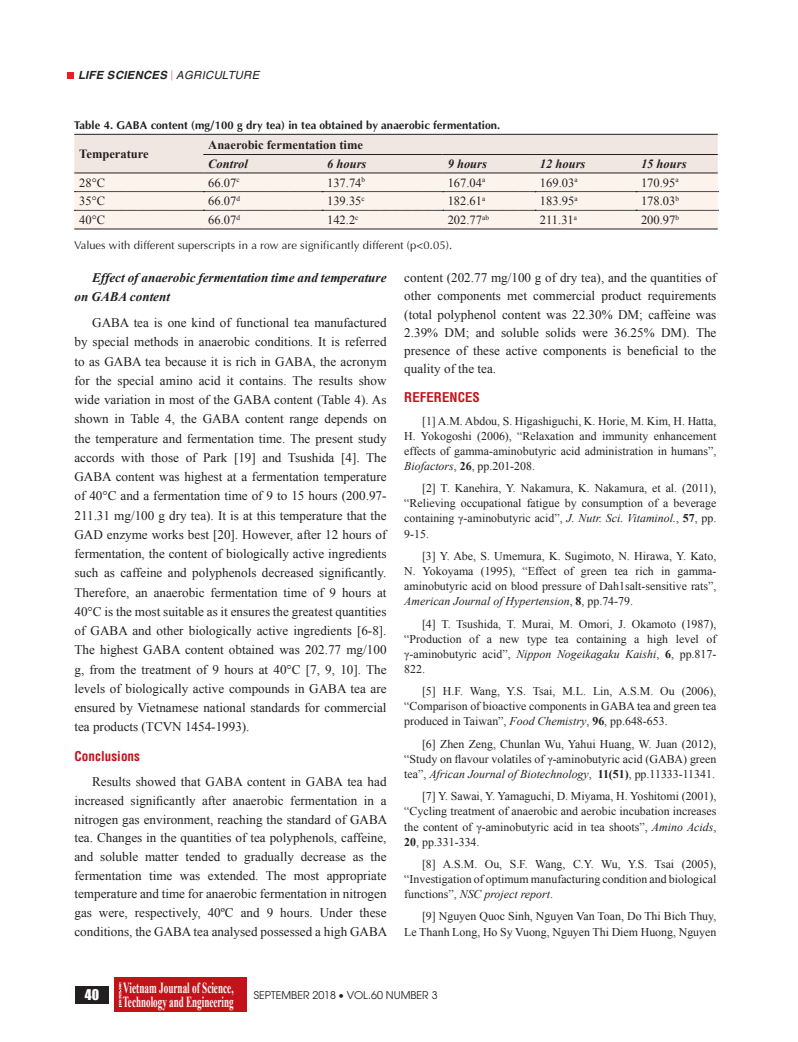
<style>
.page{position:relative;width:798px;height:1042px;background:#fff}
.page>*{position:absolute;margin:0;border:0;box-sizing:border-box;transform-origin:0 0}
.t1{font:700 15.38px/13.9px "Times New Roman";color:#fff;scale:.6 1}
.t2{font:13.75px "UTM Impact";color:#fff}
.t3{font:13.12px/19.2px "Times New Roman";color:#231f20;text-align:justify}
.t4{font:italic 700 13.12px/18.9px "Times New Roman";color:#231f20}
.t5{font:13.12px "VNI Helve Condense Bold";color:#c4121a}
.t6{font:12.5px "Times New Roman";color:#231f20}
.t7{font:700 12.5px "Times New Roman";color:#231f20}
.t8{font:italic 700 12.5px "Times New Roman";color:#231f20}
.t9{font:11.88px/15.1px "Times New Roman";color:#231f20;text-align:justify}
.t10{font:11.25px "UTM Aptima";color:#231f20}
.t11{font:700 11.25px "UTM Aptima";color:#231f20}
.t12{font:italic 700 11.25px "UTM Helve";color:#231f20}
.t13{font:10.62px "UTM Avo";color:#231f20}
.s1{font-weight:400}
.s2{font-style:italic}
.s3{font-weight:700}
</style>
<div class="page">
<div style="left:67px;top:73px;width:7px;height:6px;background:#ee1d23"></div>
<div style="left:75px;top:986px;width:33px;height:17px;background:#231f20"></div>
<div style="left:114px;top:977px;width:132px;height:34px;background:#c4121a"></div>
<svg style="left:119px;top:982px;width:2px;height:25px"></svg>
<div style="left:74px;top:135px;width:643px;height:38px;background:#f1e7e2"></div>
<div style="left:74px;top:174px;width:643px;height:55px;background:#fdf3ed"></div>
<hr style="left:74px;top:134px;width:129px;height:1px;background:#231f20">
<hr style="left:203px;top:134px;width:119px;height:1px;background:#231f20">
<hr style="left:322px;top:134px;width:120px;height:1px;background:#231f20">
<hr style="left:442px;top:134px;width:92px;height:1px;background:#231f20">
<hr style="left:534px;top:134px;width:101px;height:1px;background:#231f20">
<hr style="left:635px;top:134px;width:82px;height:1px;background:#231f20">
<hr style="left:203px;top:154px;width:119px;height:1px;background:#231f20">
<hr style="left:322px;top:154px;width:120px;height:1px;background:#231f20">
<hr style="left:442px;top:154px;width:92px;height:1px;background:#231f20">
<hr style="left:534px;top:154px;width:101px;height:1px;background:#231f20">
<hr style="left:635px;top:154px;width:82px;height:1px;background:#231f20">
<hr style="left:74px;top:173px;width:129px;height:1px;background:#231f20">
<hr style="left:203px;top:173px;width:119px;height:1px;background:#231f20">
<hr style="left:322px;top:173px;width:120px;height:1px;background:#231f20">
<hr style="left:442px;top:173px;width:92px;height:1px;background:#231f20">
<hr style="left:534px;top:173px;width:101px;height:1px;background:#231f20">
<hr style="left:635px;top:173px;width:82px;height:1px;background:#231f20">
<svg style="left:74px;top:191px;width:644px;height:1px"></svg>
<svg style="left:74px;top:210px;width:644px;height:1px"></svg>
<hr style="left:74px;top:229px;width:129px;height:1px;background:#231f20">
<hr style="left:203px;top:229px;width:119px;height:1px;background:#231f20">
<hr style="left:322px;top:229px;width:120px;height:1px;background:#231f20">
<hr style="left:442px;top:229px;width:92px;height:1px;background:#231f20">
<hr style="left:534px;top:229px;width:101px;height:1px;background:#231f20">
<hr style="left:635px;top:229px;width:82px;height:1px;background:#231f20">
<p class="t12" style="left:78px;top:66px;width:183px">LIFE SCIENCES <span class="s1">AGRICULTURE</span></p>
<p class="t11" style="left:74px;top:117px;width:427px">Table 4. GABA content (mg/100 g dry tea) in tea obtained by anaerobic fermentation.</p>
<p class="t7" style="left:79px;top:145px;width:71px">Temperature</p>
<p class="t7" style="left:208px;top:136px;width:156px">Anaerobic fermentation time</p>
<p class="t8" style="left:208px;top:155px;width:41px">Control</p>
<p class="t8" style="left:327px;top:155px;width:41px">6 hours</p>
<p class="t8" style="left:447px;top:155px;width:41px">9 hours</p>
<p class="t8" style="left:539px;top:155px;width:47px">12 hours</p>
<p class="t8" style="left:640px;top:155px;width:47px">15 hours</p>
<p class="t6" style="left:79px;top:174px;width:27px">28°C</p>
<p class="t6" style="left:208px;top:174px;width:33px">66.07<sup>c</sup></p>
<p class="t6" style="left:327px;top:174px;width:40px">137.74<sup>b</sup></p>
<p class="t6" style="left:447px;top:174px;width:39px">167.04<sup>a</sup></p>
<p class="t6" style="left:539px;top:174px;width:39px">169.03<sup>a</sup></p>
<p class="t6" style="left:640px;top:174px;width:39px">170.95<sup>a</sup></p>
<p class="t6" style="left:79px;top:193px;width:27px">35°C</p>
<p class="t6" style="left:208px;top:193px;width:33px">66.07<sup>d</sup></p>
<p class="t6" style="left:327px;top:193px;width:39px">139.35<sup>c</sup></p>
<p class="t6" style="left:447px;top:193px;width:39px">182.61<sup>a</sup></p>
<p class="t6" style="left:539px;top:193px;width:39px">183.95<sup>a</sup></p>
<p class="t6" style="left:640px;top:193px;width:40px">178.03<sup>b</sup></p>
<p class="t6" style="left:79px;top:211px;width:27px">40°C</p>
<p class="t6" style="left:208px;top:211px;width:33px">66.07<sup>d</sup></p>
<p class="t6" style="left:327px;top:211px;width:33px">142.2<sup>c</sup></p>
<p class="t6" style="left:447px;top:211px;width:43px">202.77<sup>ab</sup></p>
<p class="t6" style="left:539px;top:211px;width:39px">211.31<sup>a</sup></p>
<p class="t6" style="left:640px;top:211px;width:40px">200.97<sup>b</sup></p>
<p class="t10" style="left:74px;top:236px;width:379px">Values with different superscripts in a row are significantly different (p&lt;0.05).</p>
<p class="t4" style="left:74px;top:268px;width:313px;text-indent:18px">Effect of anaerobic fermentation time and temperature on GABA content</p>
<p class="t3" style="left:74px;top:313px;width:313px;text-indent:18px">GABA tea is one kind of functional tea manufactured by special methods in anaerobic conditions. It is referred to as GABA tea because it is rich in GABA, the acronym for the special amino acid it contains. The results show wide variation in most of the GABA content (Table 4). As shown in Table 4, the GABA content range depends on the temperature and fermentation time. The present study accords with those of Park [19] and Tsushida [4]. The GABA content was highest at a fermentation temperature of 40°C and a fermentation time of 9 to 15 hours (200.97- 211.31 mg/100 g dry tea). It is at this temperature that the GAD enzyme works best [20]. However, after 12 hours of fermentation, the content of biologically active ingredients such as caffeine and polyphenols decreased significantly.<br>Therefore, an anaerobic fermentation time of 9 hours at 40°C is the most suitable as it ensures the greatest quantities of GABA and other biologically active ingredients [6-8].<br>The highest GABA content obtained was 202.77 mg/100 g, from the treatment of 9 hours at 40°C [7, 9, 10]. The levels of biologically active compounds in GABA tea are ensured by Vietnamese national standards for commercial tea products (TCVN 1454-1993).</p>
<p class="t5" style="left:74px;top:745px;width:67px">Conclusions</p>
<p class="t3" style="left:74px;top:772px;width:314px;line-height:18.6px;text-indent:18px">Results showed that GABA content in GABA tea had increased significantly after anaerobic fermentation in a nitrogen gas environment, reaching the standard of GABA tea. Changes in the quantities of tea polyphenols, caffeine, and soluble matter tended to gradually decrease as the fermentation time was extended. The most appropriate temperature and time for anaerobic fermentation in nitrogen gas were, respectively, 40ºC and 9 hours. Under these conditions, the GABA tea analysed possessed a high GABA</p>
<p class="t3" style="left:404px;top:268px;width:313px;line-height:18.2px">content (202.77 mg/100 g of dry tea), and the quantities of other components met commercial product requirements (total polyphenol content was 22.30% DM; caffeine was 2.39% DM; and soluble solids were 36.25% DM). The presence of these active components is beneficial to the quality of the tea.</p>
<p class="t5" style="left:404px;top:387px;width:77px">REFERENCES</p>
<p class="t9" style="left:404px;top:413px;width:313px;text-indent:18px">[1] A.M. Abdou, S. Higashiguchi, K. Horie, M. Kim, H. Hatta, H. Yokogoshi (2006), “Relaxation and immunity enhancement effects of gamma-aminobutyric acid administration in humans”, <span class="s2">Biofactors</span>, <span class="s3">26</span>, pp.201-208.</p>
<p class="t9" style="left:404px;top:480px;width:313px;text-indent:18px">[2] T. Kanehira, Y. Nakamura, K. Nakamura, et al. (2011), “Relieving occupational fatigue by consumption of a beverage containing γ-aminobutyric acid”, <span class="s2">J. Nutr. Sci. Vitaminol.</span>, <span class="s3">57</span>, pp.<br>9-15.</p>
<p class="t9" style="left:404px;top:548px;width:313px;text-indent:18px">[3] Y. Abe, S. Umemura, K. Sugimoto, N. Hirawa, Y. Kato, N. Yokoyama (1995), “Effect of green tea rich in gamma&shy;aminobutyric acid on blood pressure of Dah1salt-sensitive rats”, <span class="s2">American Journal of Hypertension</span>, <span class="s3">8</span>, pp.74-79.</p>
<p class="t9" style="left:404px;top:616px;width:313px;text-indent:18px">[4] T. Tsushida, T. Murai, M. Omori, J. Okamoto (1987), “Production of a new type tea containing a high level of γ-aminobutyric acid”, <span class="s2">Nippon Nogeikagaku Kaishi</span>, <span class="s3">6</span>, pp.817- 822.</p>
<p class="t9" style="left:404px;top:683px;width:313px;text-indent:18px">[5] H.F. Wang, Y.S. Tsai, M.L. Lin, A.S.M. Ou (2006), “Comparison of bioactive components in GABA tea and green tea produced in Taiwan”, <span class="s2">Food Chemistry</span>, <span class="s3">96</span>, pp.648-653.</p>
<p class="t9" style="left:404px;top:736px;width:313px;text-indent:18px">[6] Zhen Zeng, Chunlan Wu, Yahui Huang, W. Juan (2012), “Study on flavour volatiles of γ-aminobutyric acid (GABA) green tea”, <span class="s2">African Journal of Biotechnology</span>, <span class="s3">11(51)</span>, pp.11333-11341.</p>
<p class="t9" style="left:404px;top:788px;width:313px;text-indent:18px">[7] Y. Sawai, Y. Yamaguchi, D. Miyama, H. Yoshitomi (2001), “Cycling treatment of anaerobic and aerobic incubation increases the content of γ-aminobutyric acid in tea shoots”, <span class="s2">Amino Acids</span>, <span class="s3">20</span>, pp.331-334.</p>
<p class="t9" style="left:404px;top:856px;width:313px;text-indent:18px">[8] A.S.M. Ou, S.F. Wang, C.Y. Wu, Y.S. Tsai (2005), “Investigation of optimum manufacturing condition and biological functions”, <span class="s2">NSC project report</span>.</p>
<p class="t9" style="left:404px;top:908px;width:313px;text-align:right">[9] Nguyen Quoc Sinh, Nguyen Van Toan, Do Thi Bich Thuy,<br>Le Thanh Long, Ho Sy Vuong, Nguyen Thi Diem Huong, Nguyen</p>
<p class="t1" style="left:123px;top:980px;width:186px">Vietnam Journal of Science,<br>Technology and Engineering</p>
<p class="t2" style="left:85px;top:984px;width:16px">40</p>
<p class="t13" style="left:254px;top:987px;width:185px">SEPTEMBER 2018 • VOL.60 NUMBER 3</p>
</div>
